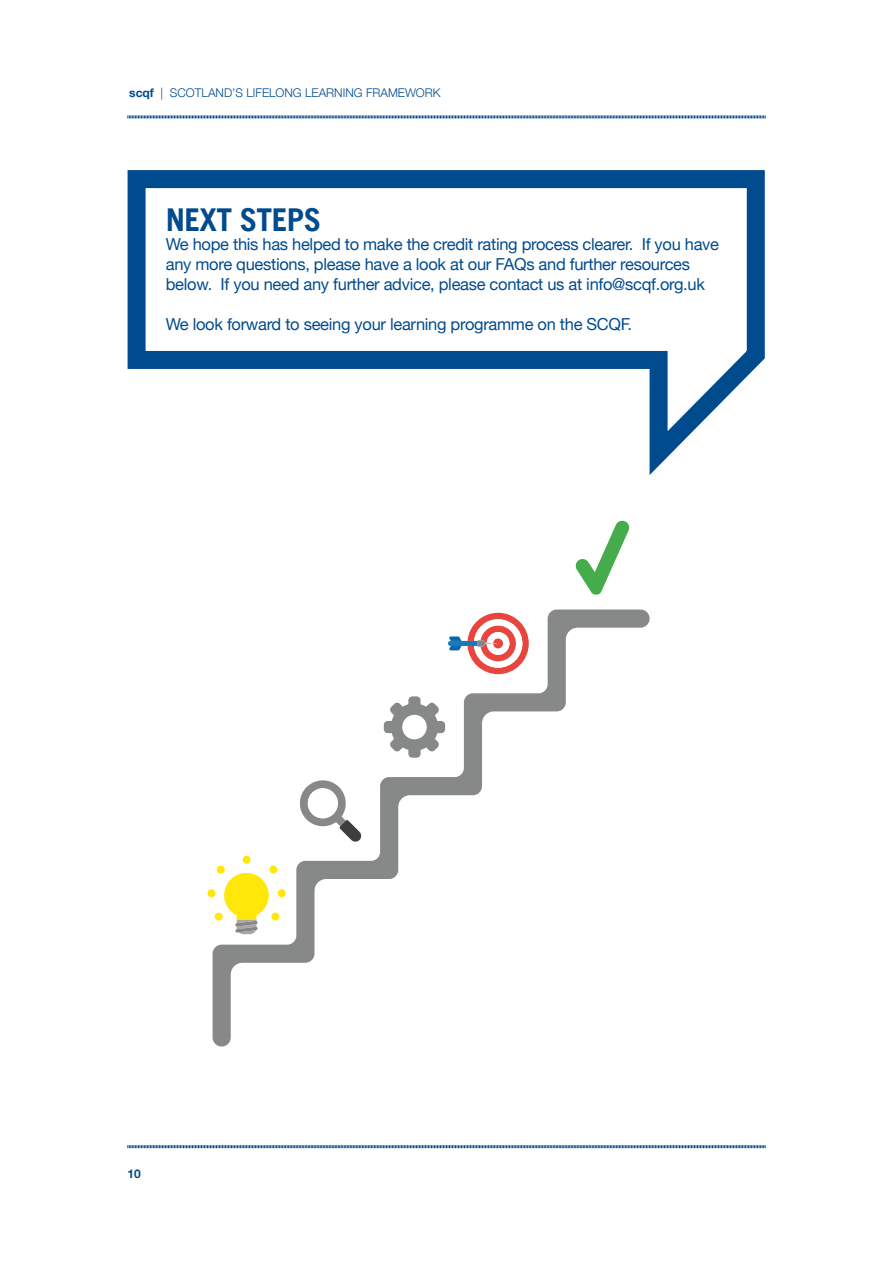
<style>
.page{position:relative;width:893px;height:1263px;background:#fff}
.page>*{position:absolute;margin:0;border:0;box-sizing:border-box;transform-origin:0 0}
.t1{font:700 31.5px "Trade Gothic LT";letter-spacing:-.02em;color:#004b8e}
.Normal__Web{font:16.5px/19.8px "Helvetica Neue";letter-spacing:-.02em;color:#004b8e}
.t2{font:300 12px "Helvetica Neue";color:#004b8e}
.t3{font:700 12px "Helvetica Neue";color:#004b8e}
.s1{font-weight:700}
</style>
<div class="page">
<div style="left:207px;top:889px;width:8px;height:8px;background:#ffe709;border-radius:50%"></div>
<svg style="left:575px;top:520px;width:55px;height:75px"></svg>
<svg style="left:213px;top:609px;width:437px;height:437px"></svg>
<svg style="left:127px;top:170px;width:638px;height:305px"></svg>
<svg style="left:127px;top:115px;width:639px;height:4px;background:#7fa1c2"></svg>
<svg style="left:127px;top:1145px;width:639px;height:4px;background:#7fa1c2"></svg>
<p class="t2" style="left:129px;top:83px;width:313px"><span class="s1">scqf</span> | SCOTLAND’S LIFELONG LEARNING FRAMEWORK</p>
<p class="t1" style="left:166px;top:200px;width:157px">NEXT STEPS</p>
<p class="Normal__Web" style="left:166px;top:236px;width:555px">We hope this has helped to make the credit rating process clearer. If you have any more questions, please have a look at our FAQs and further resources below. If you need any further advice, please contact us at info@scqf.org.uk</p>
<p class="Normal__Web" style="left:166px;top:315px;width:468px">We look forward to seeing your learning programme on the SCQF.</p>
<p class="t3" style="left:128px;top:1164px;width:15px">10</p>
</div>
